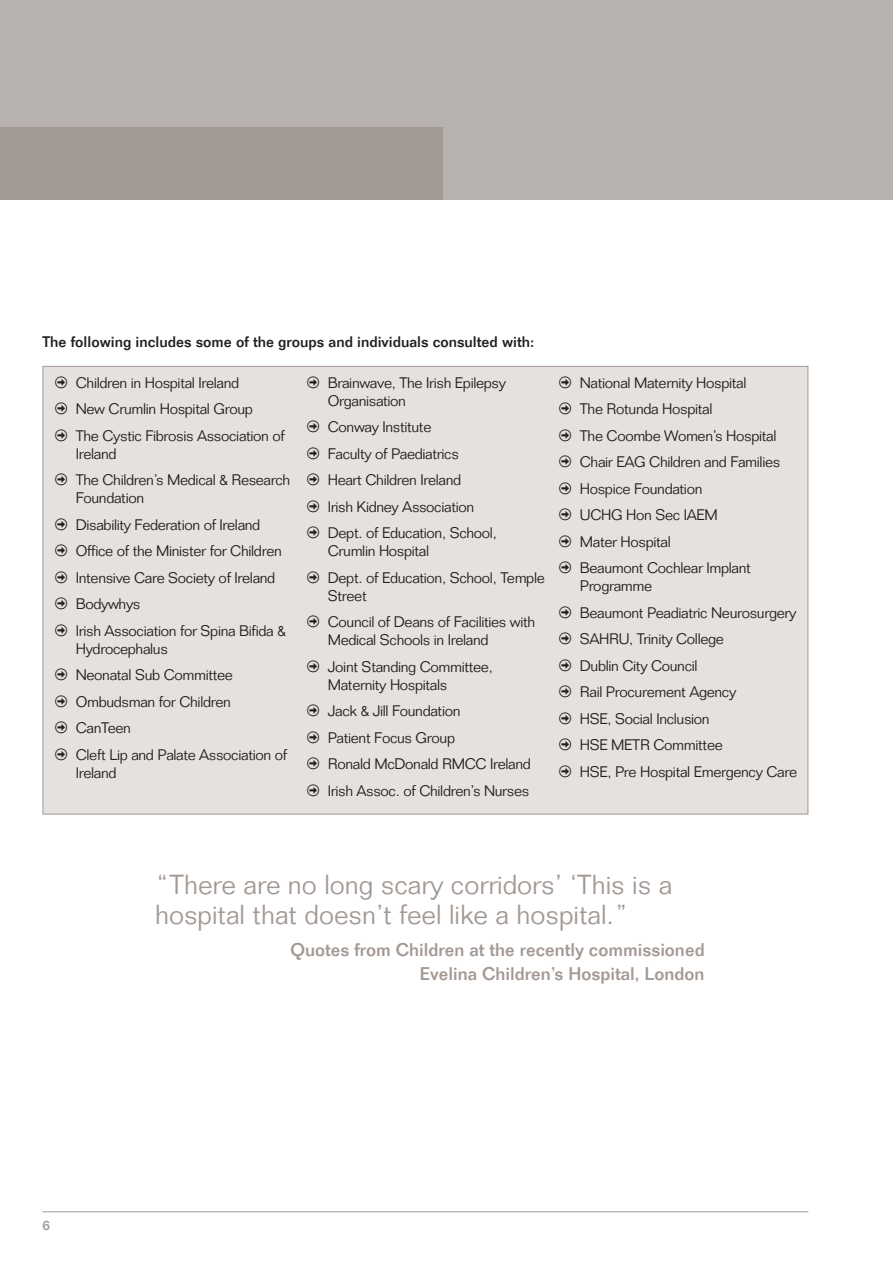
<style>
.page{position:relative;width:893px;height:1263px;background:#fff}
.page>*{position:absolute;margin:0;border:0;box-sizing:border-box;transform-origin:0 0}
.t1{font:300 27px/30px "Folio";color:#a39994}
.t2{font:500 18px/24px "Folio";color:#a39994;text-align:right}
.t3{font:300 15px/26.5px "Folio";letter-spacing:-.025em;color:#231f20}
.t4{font:500 15px "Folio";color:#231f20}
.t5{font:500 13.5px "Folio";color:#a39994}
.s1{font-family:"Fleches Left Right";font-weight:400}
</style>
<div class="page">
<div style="left:43px;top:367px;width:764px;height:447px;background:#e4e1df"></div>
<div style="left:0;top:0;width:892px;height:200px;background:#b8b2ae"></div>
<div style="left:0;top:128px;width:442px;height:72px;background:#a39994"></div>
<hr style="left:43px;top:1211px;width:765px;height:1px;background:#a39994">
<p class="t4" style="left:43px;top:336px;width:493px">The following includes some of the groups and individuals consulted with:</p>
<p class="t3" style="left:55px;top:371px;width:232px"><span class="s1">h</span> Children in Hospital Ireland<br><span class="s1">h</span> New Crumlin Hospital Group<br><span class="s1">h</span> The Cystic Fibrosis Association of</p>
<p class="t3" style="left:55px;top:442px;width:237px;text-indent:21px">Ireland<br><span class="s1">h</span> The Children’s Medical &amp; Research</p>
<p class="t3" style="left:55px;top:487px;width:233px;text-indent:21px">Foundation<br><span class="s1">h</span> Disability Federation of Ireland<br><span class="s1">h</span> Office of the Minister for Children <span class="s1">h</span> Intensive Care Society of Ireland <span class="s1">h</span> Bodywhys<br><span class="s1">h</span> Irish Association for Spina Bifida &amp;</p>
<p class="t3" style="left:55px;top:637px;width:234px;text-indent:21px">Hydrocephalus<br><span class="s1">h</span> Neonatal Sub Committee<br><span class="s1">h</span> Ombudsman for Children<br><span class="s1">h</span> CanTeen<br><span class="s1">h</span> Cleft Lip and Palate Association of</p>
<p class="t3" style="left:76px;top:761px;width:42px">Ireland</p>
<p class="t3" style="left:328px;top:375px;width:180px;line-height:18px;text-indent:-21px"><span class="s1">h</span> Brainwave, The Irish Epilepsy<br>Organisation</p>
<p class="t3" style="left:306px;top:416px;width:192px"><span class="s1">h</span> Conway Institute<br><span class="s1">h</span> Faculty of Paediatrics<br><span class="s1">h</span> Heart Children Ireland<br><span class="s1">h</span> Irish Kidney Association<br><span class="s1">h</span> Dept. of Education, School,</p>
<p class="t3" style="left:306px;top:540px;width:240px;text-indent:21px">Crumlin Hospital<br><span class="s1">h</span> Dept. of Education, School, Temple</p>
<p class="t3" style="left:306px;top:584px;width:230px;text-indent:21px">Street<br><span class="s1">h</span> Council of Deans of Facilities with</p>
<p class="t3" style="left:306px;top:629px;width:188px;text-align:right">Medical Schools in Ireland<br><span class="s1">h</span> Joint Standing Committee,</p>
<p class="t3" style="left:306px;top:673px;width:226px;text-indent:21px">Maternity Hospitals<br><span class="s1">h</span> Jack &amp; Jill Foundation<br><span class="s1">h</span> Patient Focus Group<br><span class="s1">h</span> Ronald McDonald RMCC Ireland <span class="s1">h</span> Irish Assoc. of Children’s Nurses</p>
<p class="t3" style="left:558px;top:371px;width:223px"><span class="s1">h</span> National Maternity Hospital<br><span class="s1">h</span> The Rotunda Hospital<br><span class="s1">h</span> The Coombe Women’s Hospital <span class="s1">h</span> Chair EAG Children and Families <span class="s1">h</span> Hospice Foundation<br><span class="s1">h</span> UCHG Hon Sec IAEM<br><span class="s1">h</span> Mater Hospital<br><span class="s1">h</span> Beaumont Cochlear Implant</p>
<p class="t3" style="left:558px;top:575px;width:240px;text-indent:21px">Programme<br><span class="s1">h</span> Beaumont Peadiatric Neurosurgery <span class="s1">h</span> SAHRU, Trinity College<br><span class="s1">h</span> Dublin City Council<br><span class="s1">h</span> Rail Procurement Agency<br><span class="s1">h</span> HSE, Social Inclusion<br><span class="s1">h</span> HSE METR Committee<br><span class="s1">h</span> HSE, Pre Hospital Emergency Care</p>
<p class="t5" style="left:43px;top:1220px;width:9px">6</p>
<h1 class="t1" style="left:155px;top:873px;width:518px">“There are no long scary corridors’ ‘This is a hospital that doesn’t feel like a hospital.”</h1>
<p class="t2" style="left:290px;top:940px;width:416px">Quotes from Children at the recently commissioned<br>Evelina Children’s Hospital, London</p>
</div>
